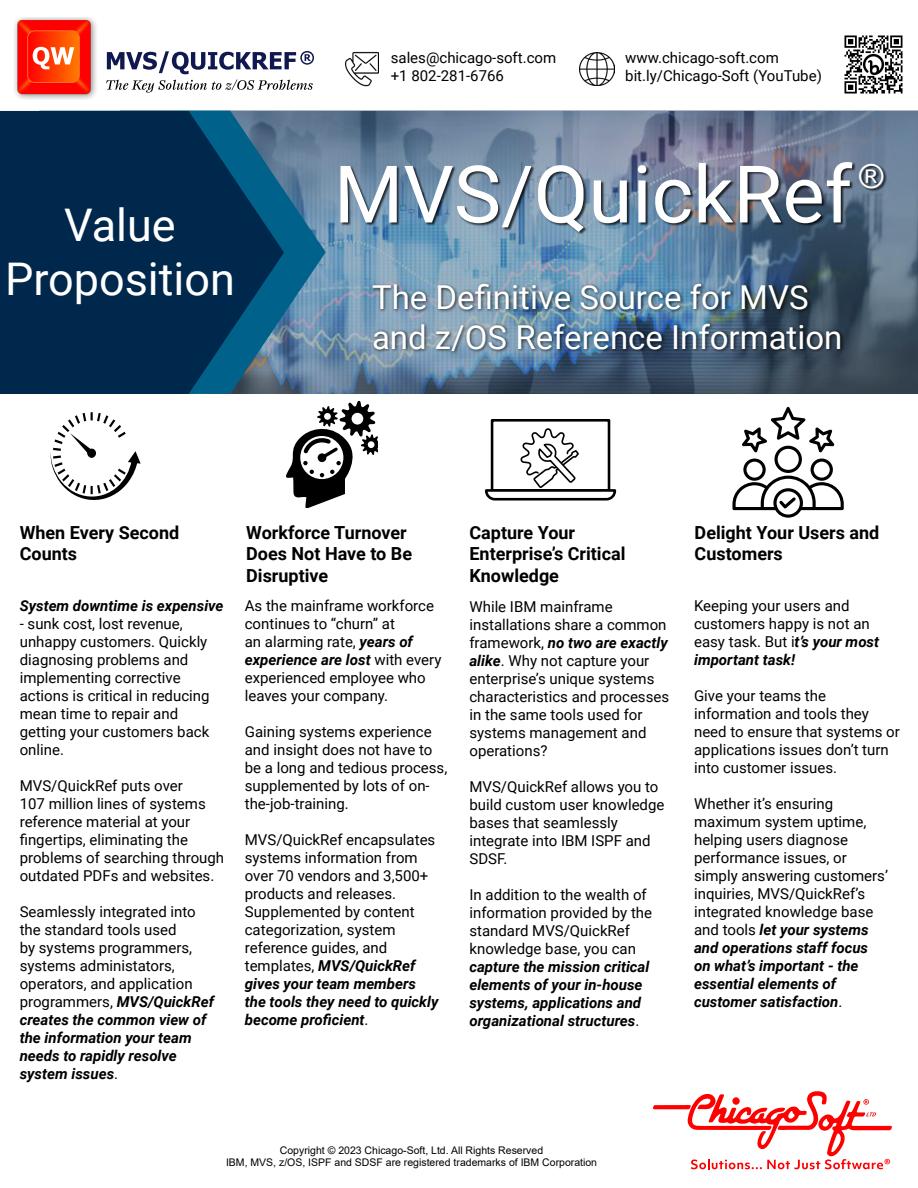
<style>
.page{position:relative;width:918px;height:1188px;background:#fff}
.page>*{position:absolute;margin:0;border:0;box-sizing:border-box;transform-origin:0 0}
.t1{font:79.5px "Roboto";color:#fff}
.t2{font:45px "Roboto";color:#fff}
.t3{font:33px/39.6px "Roboto";color:#fff}
.t4{font:33px "Arial";color:#fff}
.t5{font:700 18px/21.6px "Roboto";color:#000}
.t6{font:15px/18px "Roboto";color:#000}
.t7{font:italic 700 15px/18px "Roboto";color:#000}
.t8{font:10.5px "Arial";color:#000}
.s1{font-weight:700;font-style:italic}
.s2{font-weight:400;font-style:normal}
</style>
<div class="page">
<svg style="left:326px;top:111px;width:592px;height:283px;background:#5e7790"></svg>
<svg style="left:284px;top:111px;width:42px;height:283px;background:#517e9d"></svg>
<svg style="left:0;top:111px;width:284px;height:283px;background:#043256"></svg>
<div style="left:370px;top:282px;width:475px;height:73px;background:#000;opacity:.75"></div>
<div style="left:341px;top:162px;width:546px;height:74px;background:#000;opacity:.75"></div>
<img style="left:579px;top:52px;width:35px;height:34px">
<img style="left:345px;top:52px;width:33px;height:34px">
<img style="left:844px;top:35px;width:59px;height:59px">
<img style="left:14px;top:17px;width:83px;height:82px">
<img style="left:18px;top:20px;width:72px;height:73px">
<div style="left:27px;top:31px;width:53px;height:52px;border:1px solid #ff6d2e;border-radius:7px"></div>
<svg style="left:28px;top:31px;width:51px;height:51px;background:#fe5f2c"></svg>
<svg style="left:106px;top:51px;width:208px;height:42px"></svg>
<svg style="left:653px;top:1091px;width:239px;height:78px"></svg>
<svg style="left:50px;top:412px;width:91px;height:88px"></svg>
<svg style="left:286px;top:401px;width:91px;height:107px"></svg>
<div style="left:324px;top:413px;width:7px;height:7px;background:#fff;border-radius:50%"></div>
<div style="left:491px;top:419px;width:119px;height:73px;border:3px solid #000"></div>
<svg style="left:484px;top:428px;width:133px;height:73px"></svg>
<svg style="left:732px;top:407px;width:112px;height:111px"></svg>
<p class="t2" style="left:64px;top:194px;width:113px">Value</p>
<p class="t2" style="left:5px;top:248px;width:232px">Proposition</p>
<p class="t6" style="left:391px;top:48px;width:167px">sales@chicago-soft.com</p>
<p class="t6" style="left:391px;top:66px;width:115px">+1 802-281-6766</p>
<p class="t6" style="left:625px;top:48px;width:155px">www.chicago-soft.com</p>
<p class="t6" style="left:625px;top:66px;width:198px">bit.ly/Chicago-Soft (YouTube)</p>
<p class="t1" style="left:334px;top:139px;width:520px">MVS/QuickRef</p>
<p class="t4" style="left:859px;top:154px;width:26px">®</p>
<p class="t3" style="left:372px;top:277px;width:472px">The Definitive Source for MVS and z/OS Reference Information</p>
<p class="t5" style="left:20px;top:521px;width:161px">When Every Second<br>Counts</p>
<p class="t5" style="left:246px;top:521px;width:167px">Workforce Turnover<br>Does Not Have to Be<br>Disruptive</p>
<p class="t5" style="left:469px;top:521px;width:158px">Capture Your<br>Enterprise’s Critical<br>Knowledge</p>
<p class="t5" style="left:695px;top:521px;width:186px">Delight Your Users and<br>Customers</p>
<p class="t7" style="left:20px;top:596px;width:205px">System downtime is expensive</p>
<p class="t6" style="left:20px;top:614px;width:191px">- sunk cost, lost revenue, unhappy customers. Quickly diagnosing problems and implementing corrective actions is critical in reducing mean time to repair and getting your customers back online.</p>
<p class="t6" style="left:20px;top:776px;width:206px">MVS/QuickRef puts over<br>107 million lines of systems reference material at your fingertips, eliminating the problems of searching through outdated PDFs and websites.</p>
<p class="t6" style="left:20px;top:902px;width:196px">Seamlessly integrated into the standard tools used<br>by systems programmers, systems administators, operators, and application programmers, <span class="s1">MVS/QuickRef creates the common view of the information your team needs to rapidly resolve system issues</span>.</p>
<p class="t6" style="left:245px;top:596px;width:198px">As the mainframe workforce continues to “churn” at<br>an alarming rate, <span class="s1">years of experience are lost</span> with every experienced employee who leaves your company.</p>
<p class="t6" style="left:245px;top:722px;width:204px">Gaining systems experience and insight does not have to be a long and tedious process, supplemented by lots of on&shy;the-job-training.</p>
<p class="t6" style="left:245px;top:830px;width:195px">MVS/QuickRef encapsulates systems information from over 70 vendors and 3,500+ products and releases.<br>Supplemented by content categorization, system reference guides, and templates, <span class="s1">MVS/QuickRef gives your team members the tools they need to quickly become proficient</span>.</p>
<p class="t6" style="left:469px;top:597px;width:201px">While IBM mainframe installations share a common framework, <span class="s1">no two are exactly alike</span>. Why not capture your enterprise’s unique systems characteristics and processes in the same tools used for systems management and operations?</p>
<p class="t6" style="left:469px;top:777px;width:197px">MVS/QuickRef allows you to build custom user knowledge bases that seamlessly integrate into IBM ISPF and<br>SDSF.</p>
<p class="t7" style="left:469px;top:885px;width:184px"><span class="s2">In addition to the wealth of information provided by the standard MVS/QuickRef knowledge base, you can </span>capture the mission critical elements of your in-house systems, applications and organizational structures<span class="s2">.</span></p>
<p class="t8" style="left:280px;top:1143px;width:265px">Copyright © 2023 Chicago-Soft, Ltd. All Rights Reserved</p>
<p class="t8" style="left:226px;top:1156px;width:373px">IBM, MVS, z/OS, ISPF and SDSF are registered trademarks of IBM Corporation</p>
<p class="t6" style="left:694px;top:596px;width:187px">Keeping your users and customers happy is not an easy task. But i<span class="s1">t’s your most important task!</span></p>
<p class="t6" style="left:694px;top:686px;width:207px">Give your teams the information and tools they need to ensure that systems or applications issues don’t turn into customer issues.</p>
<p class="t6" style="left:694px;top:794px;width:195px">Whether it’s ensuring maximum system uptime, helping users diagnose performance issues, or simply answering customers’ inquiries, MVS/QuickRef’s integrated knowledge base and tools <span class="s1">let your systems and operations staff focus on what’s important - the essential elements of customer satisfaction</span>.</p>
</div>
